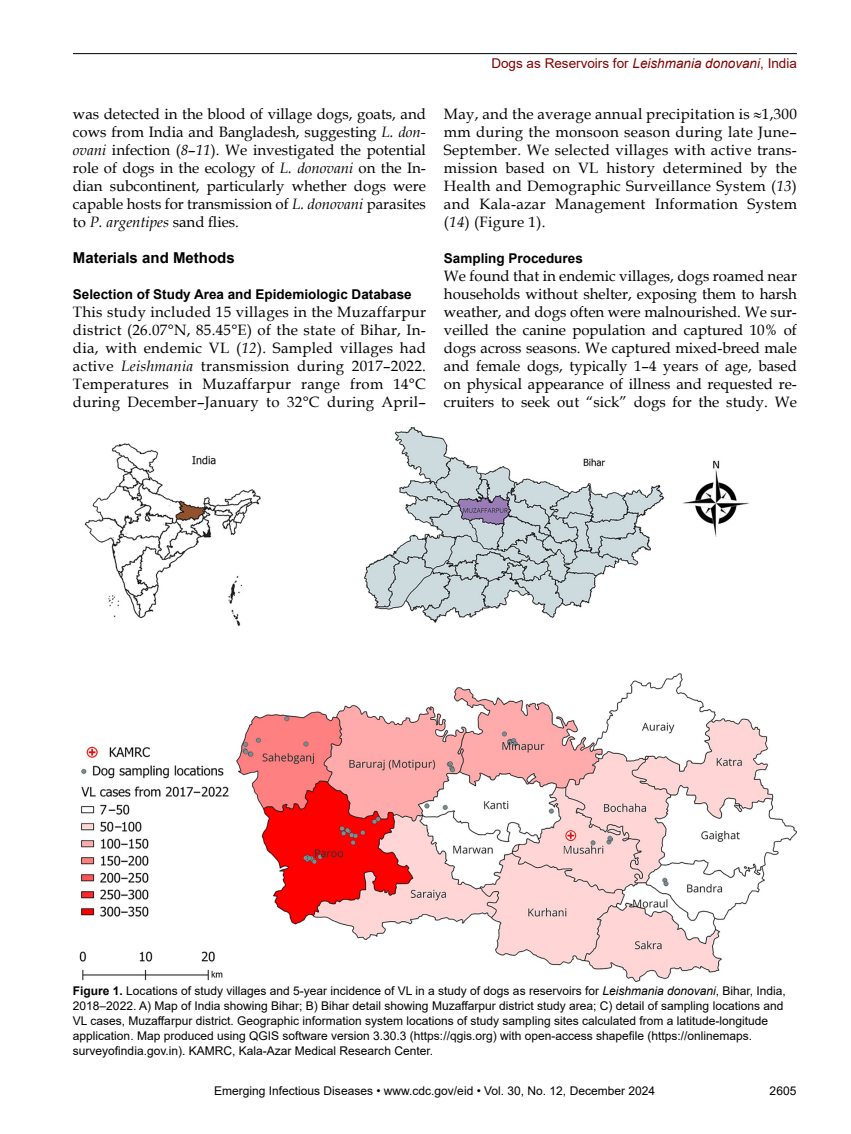
<style>
.page{position:relative;width:851px;height:1134px;background:#fff}
.page>*{position:absolute;margin:0;border:0;box-sizing:border-box;transform-origin:0 0}
.t1{font:15px/18px "Book Antiqua";letter-spacing:.01em;color:#000;text-align:justify}
.t2{font:700 15px "Arial";color:#000}
.t3{font:700 13.5px "Arial";color:#000}
.t4{font:13.5px "Arial";color:#820200}
.t5{font:12px/15px "Arial";color:#000}
.s1{font-style:italic}
.s2{font-weight:700}
</style>
<div class="page">
<hr style="left:73px;top:53px;width:723px;height:1px;background:#000">
<img style="left:79px;top:428px;width:717px;height:553px">
<p class="t1" style="left:73px;top:104px;width:354px">was detected in the blood of village dogs, goats, and cows from India and Bangladesh, suggesting <span class="s1">L. don&shy;ovani</span> infection (<span class="s1">8</span>–<span class="s1">11</span>). We investigated the potential role of dogs in the ecology of <span class="s1">L. donovani</span> on the In&shy;dian subcontinent, particularly whether dogs were capable hosts for transmission of <span class="s1">L. donovani</span> parasites to <span class="s1">P. argentipes</span> sand flies.</p>
<p class="t2" style="left:73px;top:247px;width:163px">Materials and Methods</p>
<p class="t3" style="left:73px;top:285px;width:340px">Selection of Study Area and Epidemiologic Database</p>
<p class="t1" style="left:73px;top:303px;width:354px">This study included 15 villages in the Muzaffarpur district (26.07°N, 85.45°E) of the state of Bihar, In&shy;dia, with endemic VL (<span class="s1">12</span>). Sampled villages had active <span class="s1">Leishmania</span> transmission during 2017–2022.<br>Temperatures in Muzaffarpur range from 14°C during December–January to 32°C during April–</p>
<p class="t4" style="left:491px;top:54px;width:307px">Dogs as Reservoirs for <span class="s1">Leishmania donovani</span>, India</p>
<p class="t1" style="left:444px;top:104px;width:354px">May, and the average annual precipitation is ≈1,300 mm during the monsoon season during late June– September. We selected villages with active trans&shy;mission based on VL history determined by the Health and Demographic Surveillance System (<span class="s1">13</span>) and Kala-azar Management Information System (<span class="s1">14</span>) (Figure 1).</p>
<p class="t3" style="left:444px;top:249px;width:140px">Sampling Procedures</p>
<p class="t1" style="left:444px;top:267px;width:354px">We found that in endemic villages, dogs roamed near households without shelter, exposing them to harsh weather, and dogs often were malnourished. We sur&shy;veilled the canine population and captured 10% of dogs across seasons. We captured mixed-breed male and female dogs, typically 1–4 years of age, based on physical appearance of illness and requested re&shy;cruiters to seek out “sick” dogs for the study. We</p>
<p class="t5" style="left:73px;top:983px;width:714px"><span class="s2">Figure 1.</span> Locations of study villages and 5-year incidence of VL in a study of dogs as reservoirs for <span class="s1">Leishmania donovani</span>, Bihar, India, 2018–2022. A) Map of India showing Bihar; B) Bihar detail showing Muzaffarpur district study area; C) detail of sampling locations and VL cases, Muzaffarpur district. Geographic information system locations of study sampling sites calculated from a latitude-longitude application. Map produced using QGIS software version 3.30.3 (https://qgis.org) with open-access shapefile (https://onlinemaps. surveyofindia.gov.in). KAMRC, Kala-Azar Medical Research Center.</p>
<p class="t5" style="left:214px;top:1084px;width:442px">Emerging Infectious Diseases • www.cdc.gov/eid • Vol. 30, No. 12, December 2024</p>
<p class="t5" style="left:769px;top:1084px;width:28px">2605</p>
</div>
